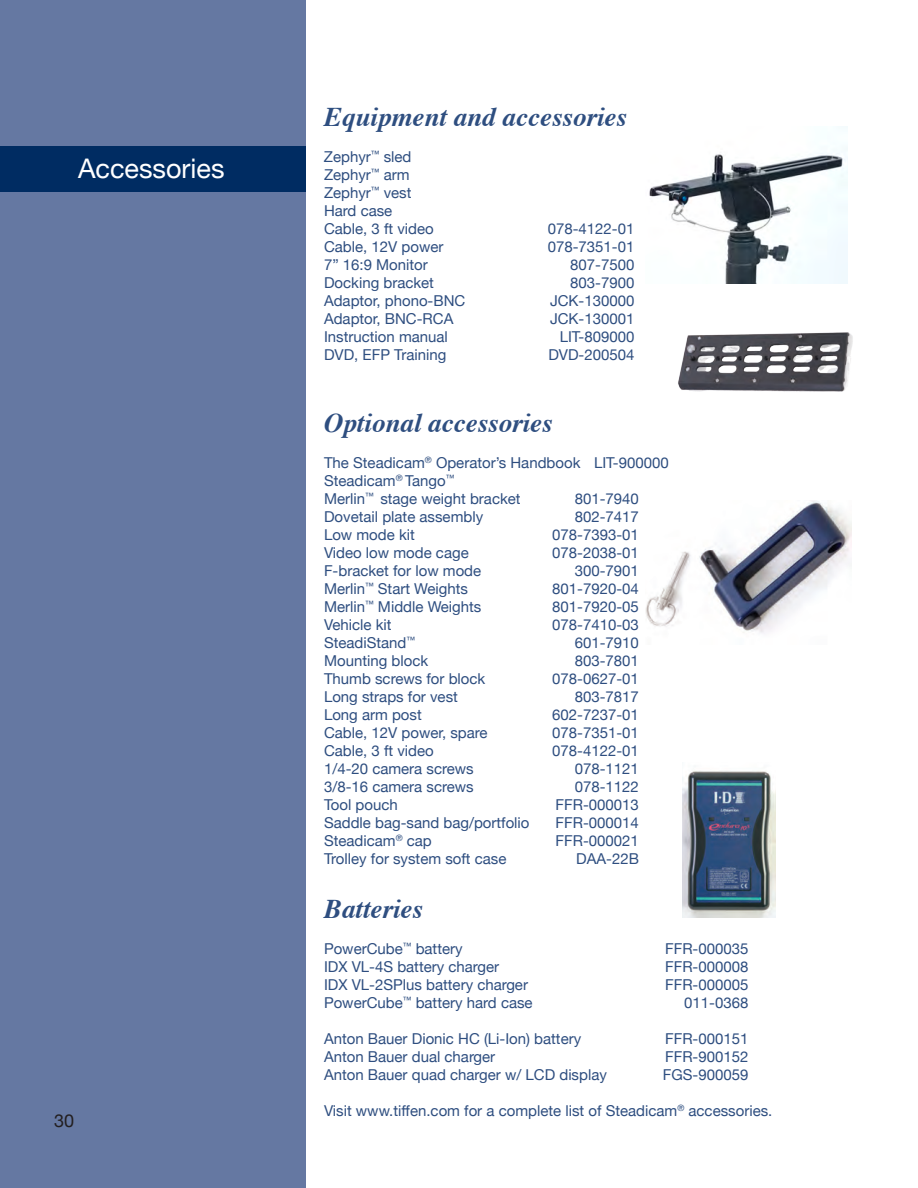
<style>
.page{position:relative;width:918px;height:1188px;background:#fff}
.page>*{position:absolute;margin:0;border:0;box-sizing:border-box;transform-origin:0 0}
.Big_Heading{font:italic 700 27px "Times";color:#2e4e80}
.t1{font:27px "Helvetica Neue";color:#fff}
.t2{font:18px "Helvetica Neue";color:#231f20}
.aks{font:15px "Helvetica Neue";color:#2e4e80}
</style>
<div class="page">
<div style="left:0;top:0;width:306px;height:1188px;background:#6578a2"></div>
<div style="left:0;top:146px;width:306px;height:46px;background:#002c62"></div>
<img style="left:645px;top:501px;width:207px;height:133px">
<img style="left:682px;top:771px;width:93px;height:147px">
<img style="left:678px;top:332px;width:175px;height:60px">
<img style="left:649px;top:126px;width:198px;height:158px">
<p class="t1" style="left:78px;top:152px;width:148px">Accessories</p>
<p class="t2" style="left:54px;top:1110px;width:22px">30</p>
<p class="Big_Heading" style="left:324px;top:92px;width:305px">Equipment and accessories</p>
<p class="aks" style="left:324px;top:148px;width:89px">Zephyr<sup>™</sup> sled</p>
<p class="aks" style="left:324px;top:166px;width:87px">Zephyr<sup>™</sup> arm</p>
<p class="aks" style="left:324px;top:184px;width:89px">Zephyr<sup>™</sup> vest</p>
<p class="aks" style="left:324px;top:202px;width:70px">Hard case</p>
<p class="aks" style="left:324px;top:220px;width:111px">Cable, 3 ft video</p>
<p class="aks" style="left:548px;top:220px;width:88px">078-4122-01</p>
<p class="aks" style="left:324px;top:238px;width:121px">Cable, 12V power</p>
<p class="aks" style="left:548px;top:238px;width:88px">078-7351-01</p>
<p class="aks" style="left:324px;top:256px;width:105px">7” 16:9 Monitor</p>
<p class="aks" style="left:570px;top:256px;width:66px">807-7500</p>
<p class="aks" style="left:324px;top:274px;width:112px">Docking bracket</p>
<p class="aks" style="left:570px;top:274px;width:66px">803-7900</p>
<p class="aks" style="left:324px;top:292px;width:143px">Adaptor, phono-BNC</p>
<p class="aks" style="left:550px;top:292px;width:86px">JCK-130000</p>
<p class="aks" style="left:324px;top:310px;width:131px">Adaptor, BNC-RCA</p>
<p class="aks" style="left:550px;top:310px;width:86px">JCK-130001</p>
<p class="aks" style="left:324px;top:328px;width:125px">Instruction manual</p>
<p class="aks" style="left:560px;top:328px;width:76px">LIT-809000</p>
<p class="aks" style="left:324px;top:346px;width:124px">DVD, EFP Training</p>
<p class="aks" style="left:548px;top:346px;width:88px">DVD-200504</p>
<p class="Big_Heading" style="left:324px;top:398px;width:230px">Optional accessories</p>
<p class="aks" style="left:324px;top:454px;width:346px">The Steadicam<sup>®</sup> Operator’s Handbook LIT-900000</p>
<p class="aks" style="left:324px;top:472px;width:132px">Steadicam<sup>®</sup> Tango<sup>™</sup></p>
<p class="aks" style="left:324px;top:490px;width:198px">Merlin<sup>™</sup> stage weight bracket</p>
<p class="aks" style="left:575px;top:490px;width:66px">801-7940</p>
<p class="aks" style="left:324px;top:508px;width:161px">Dovetail plate assembly</p>
<p class="aks" style="left:575px;top:508px;width:66px">802-7417</p>
<p class="aks" style="left:324px;top:526px;width:92px">Low mode kit</p>
<p class="aks" style="left:552px;top:526px;width:88px">078-7393-01</p>
<p class="aks" style="left:324px;top:544px;width:146px">Video low mode cage</p>
<p class="aks" style="left:552px;top:544px;width:88px">078-2038-01</p>
<p class="aks" style="left:324px;top:562px;width:159px">F-bracket for low mode</p>
<p class="aks" style="left:575px;top:562px;width:66px">300-7901</p>
<p class="aks" style="left:324px;top:580px;width:145px">Merlin<sup>™</sup> Start Weights</p>
<p class="aks" style="left:552px;top:580px;width:88px">801-7920-04</p>
<p class="aks" style="left:324px;top:598px;width:159px">Merlin<sup>™</sup> Middle Weights</p>
<p class="aks" style="left:552px;top:598px;width:88px">801-7920-05</p>
<p class="aks" style="left:324px;top:616px;width:69px">Vehicle kit</p>
<p class="aks" style="left:552px;top:616px;width:88px">078-7410-03</p>
<p class="aks" style="left:324px;top:634px;width:93px">SteadiStand<sup>™</sup></p>
<p class="aks" style="left:575px;top:634px;width:66px">601-7910</p>
<p class="aks" style="left:324px;top:652px;width:106px">Mounting block</p>
<p class="aks" style="left:575px;top:652px;width:66px">803-7801</p>
<p class="aks" style="left:324px;top:670px;width:163px">Thumb screws for block</p>
<p class="aks" style="left:552px;top:670px;width:88px">078-0627-01</p>
<p class="aks" style="left:324px;top:688px;width:135px">Long straps for vest</p>
<p class="aks" style="left:575px;top:688px;width:66px">803-7817</p>
<p class="aks" style="left:324px;top:706px;width:99px">Long arm post</p>
<p class="aks" style="left:552px;top:706px;width:88px">602-7237-01</p>
<p class="aks" style="left:324px;top:724px;width:165px">Cable, 12V power, spare</p>
<p class="aks" style="left:552px;top:724px;width:88px">078-7351-01</p>
<p class="aks" style="left:324px;top:742px;width:111px">Cable, 3 ft video</p>
<p class="aks" style="left:552px;top:742px;width:88px">078-4122-01</p>
<p class="aks" style="left:324px;top:760px;width:151px">1/4-20 camera screws</p>
<p class="aks" style="left:575px;top:760px;width:66px">078-1121</p>
<p class="aks" style="left:324px;top:778px;width:151px">3/8-16 camera screws</p>
<p class="aks" style="left:575px;top:778px;width:66px">078-1122</p>
<p class="aks" style="left:324px;top:796px;width:75px">Tool pouch</p>
<p class="aks" style="left:556px;top:796px;width:85px">FFR-000013</p>
<p class="aks" style="left:324px;top:814px;width:207px">Saddle bag-sand bag/portfolio</p>
<p class="aks" style="left:556px;top:814px;width:85px">FFR-000014</p>
<p class="aks" style="left:324px;top:832px;width:109px">Steadicam<sup>®</sup> cap</p>
<p class="aks" style="left:556px;top:832px;width:85px">FFR-000021</p>
<p class="aks" style="left:324px;top:850px;width:184px">Trolley for system soft case</p>
<p class="aks" style="left:576px;top:850px;width:64px">DAA-22B</p>
<p class="Big_Heading" style="left:324px;top:884px;width:101px">Batteries</p>
<p class="aks" style="left:324px;top:940px;width:140px">PowerCube<sup>™</sup> battery</p>
<p class="aks" style="left:665px;top:940px;width:85px">FFR-000035</p>
<p class="aks" style="left:324px;top:958px;width:177px">IDX VL-4S battery charger</p>
<p class="aks" style="left:665px;top:958px;width:85px">FFR-000008</p>
<p class="aks" style="left:324px;top:976px;width:206px">IDX VL-2SPlus battery charger</p>
<p class="aks" style="left:665px;top:976px;width:85px">FFR-000005</p>
<p class="aks" style="left:324px;top:994px;width:210px">PowerCube<sup>™</sup> battery hard case</p>
<p class="aks" style="left:684px;top:994px;width:66px">011-0368</p>
<p class="aks" style="left:324px;top:1030px;width:259px">Anton Bauer Dionic HC (Li-Ion) battery</p>
<p class="aks" style="left:665px;top:1030px;width:85px">FFR-000151</p>
<p class="aks" style="left:324px;top:1048px;width:173px">Anton Bauer dual charger</p>
<p class="aks" style="left:665px;top:1048px;width:85px">FFR-900152</p>
<p class="aks" style="left:324px;top:1066px;width:284px">Anton Bauer quad charger w/ LCD display</p>
<p class="aks" style="left:663px;top:1066px;width:87px">FGS-900059</p>
<p class="aks" style="left:324px;top:1102px;width:450px">Visit www.tiffen.com for a complete list of Steadicam<sup>®</sup> accessories.</p>
</div>
